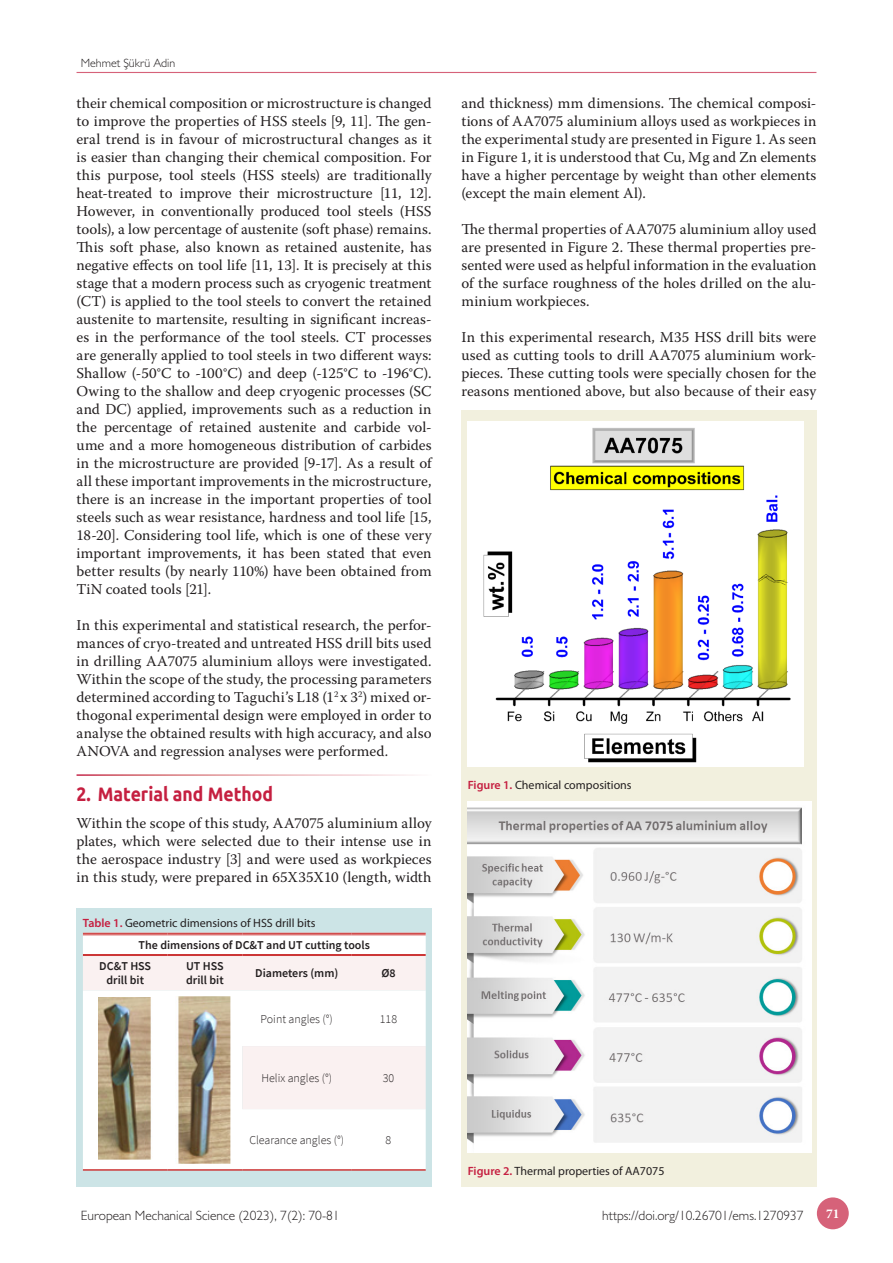
<style>
.page{position:relative;width:893px;height:1263px;background:#fff}
.page>*{position:absolute;margin:0;border:0;box-sizing:border-box;transform-origin:0 0}
.t1{font:700 19.5px "Ubuntu";color:#c51f40;scale:.9 1}
.t2{font:15px/18px "Warnock Pro";letter-spacing:.005em;color:#231f20;text-align:justify}
.t3{font:300 13.5px "Gill Sans";color:#231f20}
.t4{font:700 13.5px "Minion Pro";color:#fff}
.t5{font:12px "Myriad Pro";color:#231f20}
.t6{font:600 12px/21px "Source Sans Pro";color:#231f20}
.t7{font:300 12px "Source Sans Pro";color:#231f20}
.t8{font:300 12px "Gill Sans";color:#231f20}
.s1{font-weight:600;color:#c51f40}
</style>
<div class="page">
<div style="left:461px;top:411px;width:355px;height:367px;background:#f2f0de"></div>
<div style="left:461px;top:766px;width:355px;height:34px;background:#f2f0de"></div>
<div style="left:461px;top:789px;width:355px;height:374px;background:#f2f0de"></div>
<div style="left:461px;top:1152px;width:355px;height:34px;background:#f2f0de"></div>
<img style="left:468px;top:421px;width:335px;height:345px">
<img style="left:468px;top:801px;width:344px;height:351px">
<div style="left:77px;top:908px;width:355px;height:278px;background:#cce4e6"></div>
<div style="left:83px;top:935px;width:343px;height:234px;background:#fff"></div>
<svg style="left:83px;top:956px;width:343px;height:153px;background:#fbf6f6"></svg>
<hr style="left:83px;top:933px;width:85px;height:1px;background:#cc3636">
<hr style="left:83px;top:934px;width:85px;height:1px;background:#cc3636">
<hr style="left:168px;top:933px;width:74px;height:1px;background:#cc3636">
<hr style="left:168px;top:934px;width:74px;height:1px;background:#cc3636">
<hr style="left:242px;top:933px;width:109px;height:1px;background:#cc3636">
<hr style="left:242px;top:934px;width:109px;height:1px;background:#cc3636">
<hr style="left:351px;top:933px;width:75px;height:1px;background:#cc3636">
<hr style="left:351px;top:934px;width:75px;height:1px;background:#cc3636">
<hr style="left:83px;top:1169px;width:85px;height:2px;background:#cc3636">
<hr style="left:168px;top:1169px;width:74px;height:2px;background:#cc3636">
<hr style="left:242px;top:1169px;width:109px;height:2px;background:#cc3636">
<hr style="left:351px;top:1169px;width:75px;height:2px;background:#cc3636">
<hr style="left:83px;top:954px;width:85px;height:1px;background:#cc3636">
<hr style="left:83px;top:955px;width:85px;height:1px;background:#cc3636">
<hr style="left:168px;top:954px;width:74px;height:1px;background:#cc3636">
<hr style="left:168px;top:955px;width:74px;height:1px;background:#cc3636">
<hr style="left:242px;top:954px;width:109px;height:1px;background:#cc3636">
<hr style="left:242px;top:955px;width:109px;height:1px;background:#cc3636">
<hr style="left:351px;top:954px;width:75px;height:1px;background:#cc3636">
<hr style="left:351px;top:955px;width:75px;height:1px;background:#cc3636">
<img style="left:98px;top:997px;width:54px;height:166px">
<img style="left:176px;top:996px;width:58px;height:168px">
<hr style="left:77px;top:72px;width:739px;height:1px;background:#d66279">
<div style="left:817px;top:1197px;width:32px;height:32px;background:#d66279;border-radius:50%"></div>
<p class="t8" style="left:81px;top:55px;width:96px">Mehmet Şükrü Adin</p>
<p class="t2" style="left:77px;top:94px;width:357px">their chemical composition or microstructure is changed to improve the properties of HSS steels [9, 11]. The gen&shy;eral trend is in favour of microstructural changes as it is easier than changing their chemical composition. For this purpose, tool steels (HSS steels) are traditionally heat-treated to improve their microstructure [11, 12].<br>However, in conventionally produced tool steels (HSS tools), a low percentage of austenite (soft phase) remains.<br>This soft phase, also known as retained austenite, has negative effects on tool life [11, 13]. It is precisely at this stage that a modern process such as cryogenic treatment (CT) is applied to the tool steels to convert the retained austenite to martensite, resulting in significant increas&shy;es in the performance of the tool steels. CT processes are generally applied to tool steels in two different ways:<br>Shallow (-50°C to -100°C) and deep (-125°C to -196°C).<br>Owing to the shallow and deep cryogenic processes (SC and DC) applied, improvements such as a reduction in the percentage of retained austenite and carbide vol&shy;ume and a more homogeneous distribution of carbides in the microstructure are provided [9-17]. As a result of all these important improvements in the microstructure, there is an increase in the important properties of tool steels such as wear resistance, hardness and tool life [15, 18-20]. Considering tool life, which is one of these very important improvements, it has been stated that even better results (by nearly 110%) have been obtained from TiN coated tools [21].</p>
<p class="t2" style="left:77px;top:616px;width:357px">In this experimental and statistical research, the perfor&shy;mances of cryo-treated and untreated HSS drill bits used in drilling AA7075 aluminium alloys were investigated.<br>Within the scope of the study, the processing parameters determined according to Taguchi’s L18 (1<sup>2</sup> x 3<sup>2</sup>) mixed or&shy;thogonal experimental design were employed in order to analyse the obtained results with high accuracy, and also ANOVA and regression analyses were performed.</p>
<h1 class="t1" style="left:77px;top:783px;width:220px">2. Material and Method</h1>
<p class="t2" style="left:77px;top:814px;width:357px">Within the scope of this study, AA7075 aluminium alloy plates, which were selected due to their intense use in the aerospace industry [3] and were used as workpieces in this study, were prepared in 65X35X10 (length, width</p>
<p class="t5" style="left:83px;top:915px;width:234px"><span class="s1">Table 1.</span> Geometric dimensions of HSS drill bits</p>
<p class="t6" style="left:99px;top:934px;width:272px;text-indent:39px">The dimensions of DC&amp;T and UT cutting tools<br>DC&amp;T HSS</p>
<p class="t6" style="left:106px;top:970px;width:39px">drill bit</p>
<p class="t6" style="left:186px;top:958px;width:39px;line-height:14.4px">UT HSS drill bit</p>
<p class="t6" style="left:255px;top:962px;width:85px">Diameters (mm)</p>
<p class="t6" style="left:381px;top:962px;width:16px">Ø8</p>
<p class="t7" style="left:261px;top:1011px;width:74px">Point angles (°)</p>
<p class="t7" style="left:380px;top:1011px;width:19px">118</p>
<p class="t7" style="left:261px;top:1071px;width:72px">Helix angles (°)</p>
<p class="t7" style="left:383px;top:1071px;width:13px">30</p>
<p class="t7" style="left:249px;top:1133px;width:96px">Clearance angles (°)</p>
<p class="t7" style="left:386px;top:1133px;width:7px">8</p>
<p class="t2" style="left:461px;top:94px;width:357px">and thickness) mm dimensions. The chemical composi&shy;tions of AA7075 aluminium alloys used as workpieces in the experimental study are presented in Figure 1. As seen in Figure 1, it is understood that Cu, Mg and Zn elements have a higher percentage by weight than other elements (except the main element Al).</p>
<p class="t2" style="left:461px;top:220px;width:357px">The thermal properties of AA7075 aluminium alloy used are presented in Figure 2. These thermal properties pre&shy;sented were used as helpful information in the evaluation of the surface roughness of the holes drilled on the alu&shy;minium workpieces.</p>
<p class="t2" style="left:461px;top:328px;width:357px">In this experimental research, M35 HSS drill bits were used as cutting tools to drill AA7075 aluminium work&shy;pieces. These cutting tools were specially chosen for the reasons mentioned above, but also because of their easy</p>
<p class="t5" style="left:468px;top:778px;width:165px"><span class="s1">Figure 1.</span> Chemical compositions</p>
<p class="t5" style="left:468px;top:1163px;width:198px"><span class="s1">Figure 2.</span> Thermal properties of AA7075</p>
<p class="t3" style="left:81px;top:1207px;width:260px">European Mechanical Science (2023), 7(2): 70-81</p>
<p class="t3" style="left:602px;top:1207px;width:203px">https://doi.org/10.26701/ems.1270937</p>
<p class="t4" style="left:826px;top:1204px;width:15px">71</p>
</div>
